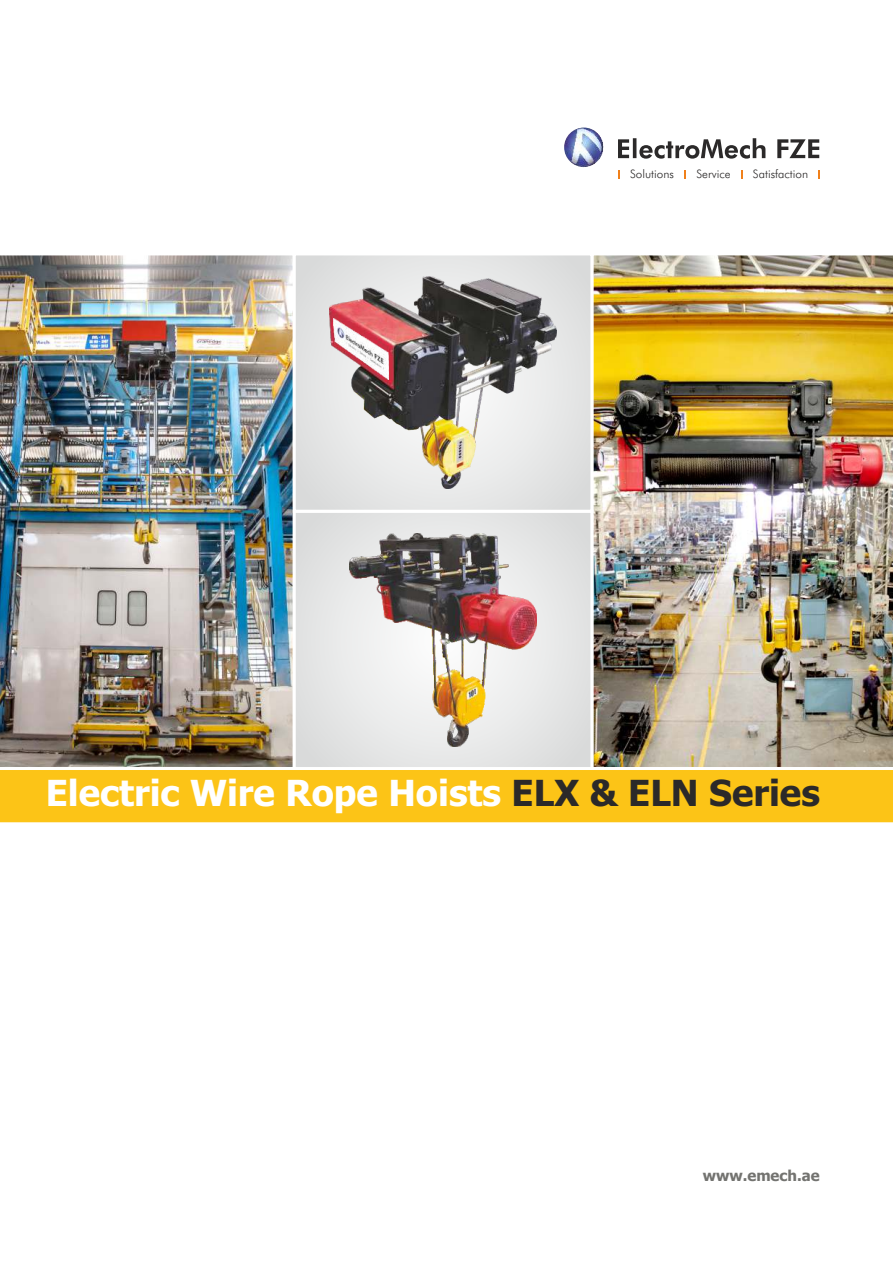
<style>
.page{position:relative;width:893px;height:1263px;background:#fff}
.page>*{position:absolute;margin:0;border:0;box-sizing:border-box;transform-origin:0 0}
.t1{font:700 36px "Tahoma";color:#fff}
.t2{font:700 15px "Tahoma";color:#737370}
.t3{font:300 11.7px "Futura BT";color:#2b2929}
.s1{color:#2b2929}
</style>
<div class="page">
<img style="left:593px;top:255px;width:300px;height:510px">
<img style="left:0;top:255px;width:293px;height:510px">
<div style="left:294px;top:511px;width:298px;height:257px;background:#e3e4e4"></div>
<div style="left:293px;top:510px;width:300px;height:260px;border:3px solid #fff"></div>
<svg style="left:0;top:765px;width:893px;height:58px;background:#f9c72a"></svg>
<div style="left:294px;top:254px;width:298px;height:257px;background:#e1e2e2"></div>
<div style="left:293px;top:252px;width:300px;height:261px;border:3px solid #fff"></div>
<img style="left:564px;top:128px;width:40px;height:39px;border-radius:50%">
<svg style="left:618px;top:138px;width:147px;height:21px"></svg>
<svg style="left:777px;top:139px;width:42px;height:19px"></svg>
<img style="left:350px;top:533px;width:186px;height:213px">
<img style="left:330px;top:276px;width:226px;height:213px">
<img style="left:334px;top:318px;width:54px;height:61px">
<p class="t3" style="left:630px;top:169px;width:45px">Solutions</p>
<p class="t3" style="left:696px;top:169px;width:36px">Service</p>
<p class="t3" style="left:753px;top:169px;width:57px">Satisfaction</p>
<p class="t1" style="left:46px;top:779px;width:776px">Electric Wire Rope Hoists <span class="s1">ELX &amp; ELN Series</span></p>
<p class="t2" style="left:703px;top:1169px;width:118px">www.emech.ae</p>
</div>
